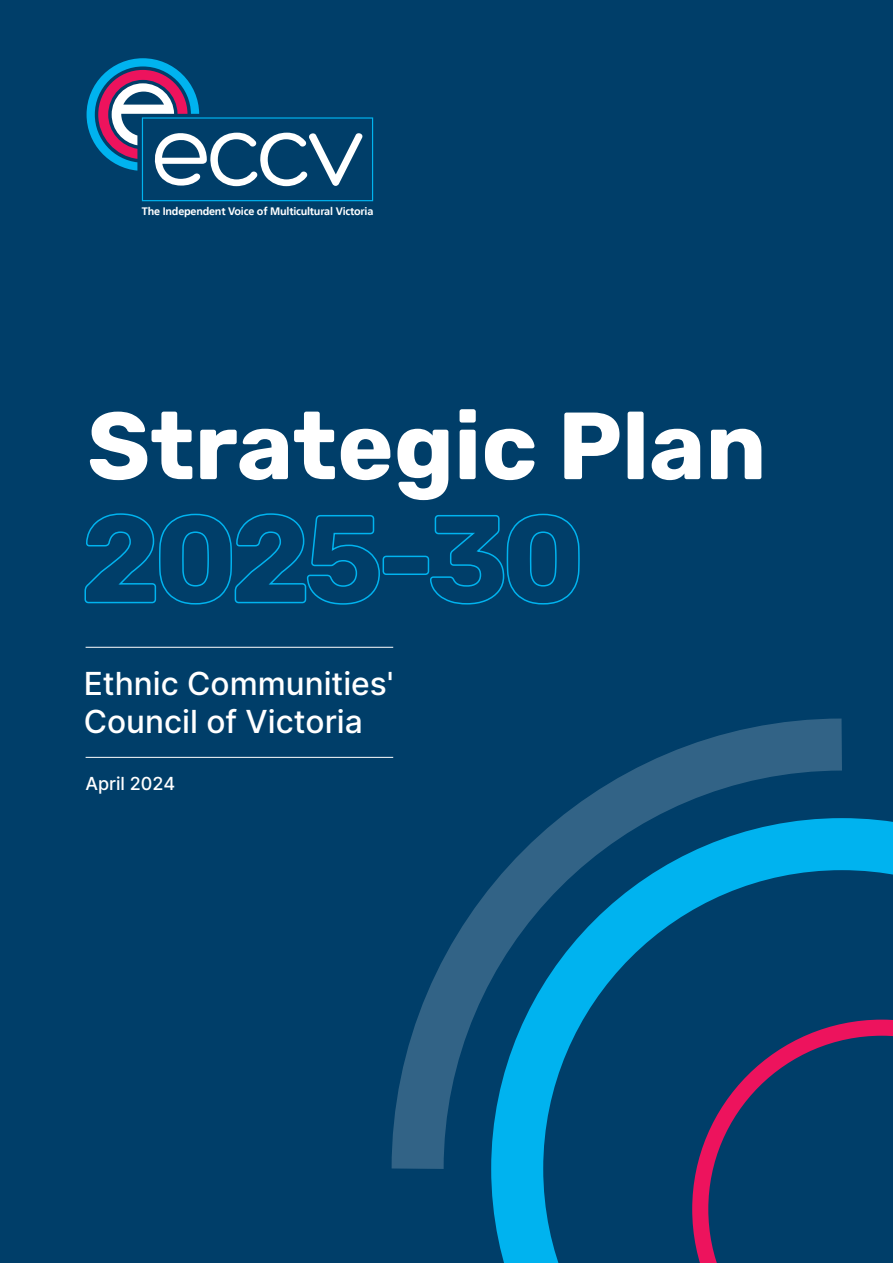
<style>
.page{position:relative;width:893px;height:1263px;background:#003e69}
.page>*{position:absolute;margin:0;border:0;box-sizing:border-box;transform-origin:0 0}
.t1{font:700 95.1px "Rubik";color:#fff}
.t2{font:31.8px/38.1px "Inter";color:#fff}
.t3{font:18px "Inter";color:#fff}
.t4{font:700 10.8px "Frutiger LT";letter-spacing:-.02em;color:#fff}
</style>
<div class="page">
<svg style="left:84px;top:513px;width:496px;height:92px"></svg>
<hr style="left:86px;top:647px;width:307px;height:1px;background:#fff">
<hr style="left:86px;top:757px;width:307px;height:1px;background:#fff">
<svg style="left:87px;top:58px;width:286px;height:143px"></svg>
<svg style="left:491px;top:818px;width:402px;height:445px"></svg>
<svg style="left:392px;top:718px;width:450px;height:451px"></svg>
<svg style="left:692px;top:1019px;width:201px;height:244px"></svg>
<p class="t4" style="left:142px;top:205px;width:233px">The Independent Voice of Multicultural Victoria</p>
<h1 class="t1" style="left:87px;top:391px;width:681px">Strategic Plan</h1>
<h2 class="t2" style="left:84px;top:664px;width:312px">Ethnic Communities'<br>Council of Victoria</h2>
<h3 class="t3" style="left:86px;top:771px;width:91px">April 2024</h3>
</div>
